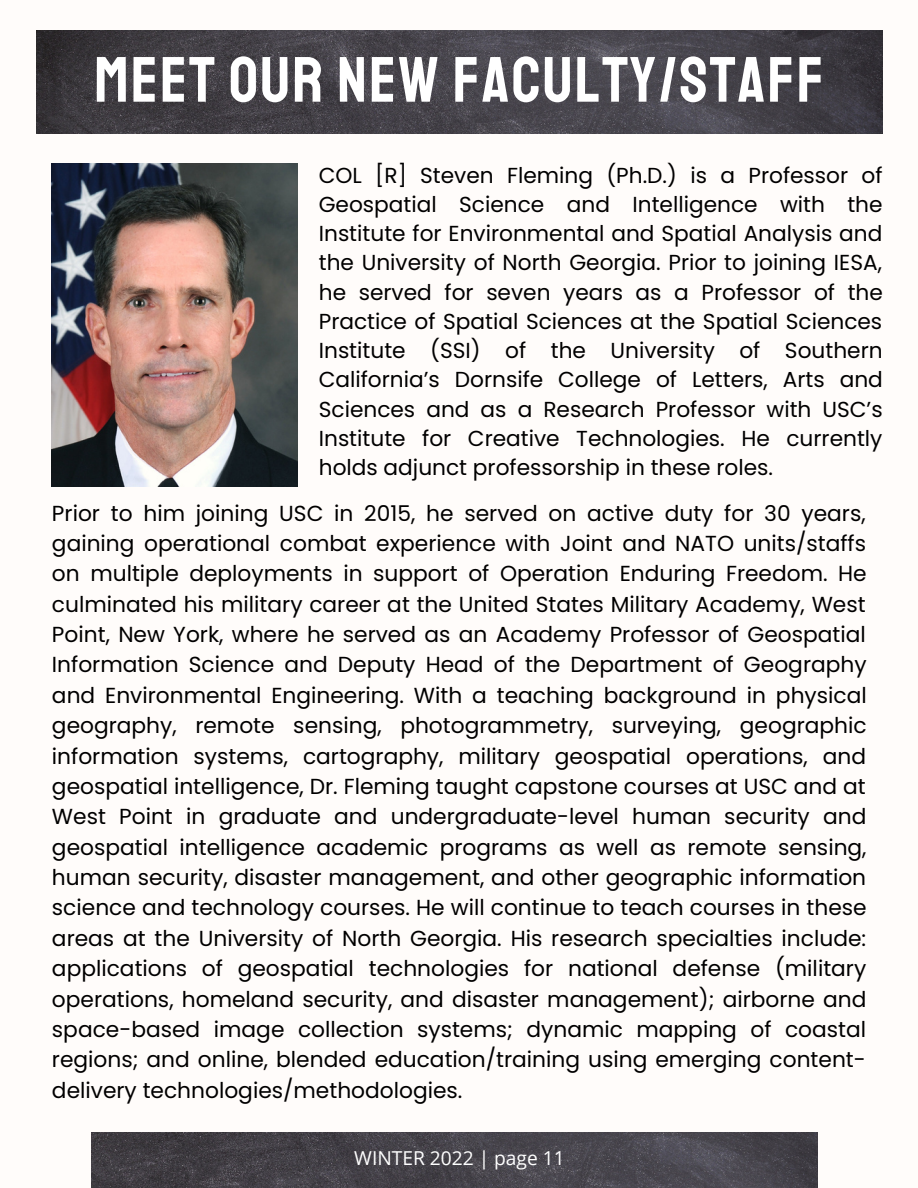
<style>
.page{position:relative;width:918px;height:1188px;background:#fffcfa}
.page>*{position:absolute;margin:0;border:0;box-sizing:border-box;transform-origin:0 0}
.t1{font:64.2px "Staatliches";letter-spacing:.035em;color:#fff}
.t2{font:21.75px/30.3px "Poppins";color:#000;text-align:justify}
.t3{font:19.2px "Open Sans";color:#fff}
</style>
<div class="page">
<img style="left:36px;top:31px;width:846px;height:102px">
<img style="left:92px;top:1132px;width:725px;height:56px">
<img style="left:52px;top:163px;width:245px;height:323px">
<h1 class="t1" style="left:94px;top:41px;width:731px">MEET OUR NEW FACULTY/STAFF</h1>
<p class="t2" style="left:319px;top:160px;width:566px;line-height:29.2px">COL [R] Steven Fleming (Ph.D.) is a Professor of Geospatial Science and Intelligence with the Institute for Environmental and Spatial Analysis and the University of North Georgia. Prior to joining IESA, he served for seven years as a Professor of the Practice of Spatial Sciences at the Spatial Sciences Institute (SSI) of the University of Southern California’s Dornsife College of Letters, Arts and Sciences and as a Research Professor with USC’s Institute for Creative Technologies. He currently holds adjunct professorship in these roles.</p>
<p class="t2" style="left:52px;top:498px;width:816px">Prior to him joining USC in 2015, he served on active duty for 30 years, gaining operational combat experience with Joint and NATO units/staffs on multiple deployments in support of Operation Enduring Freedom. He culminated his military career at the United States Military Academy, West Point, New York, where he served as an Academy Professor of Geospatial Information Science and Deputy Head of the Department of Geography and Environmental Engineering. With a teaching background in physical geography, remote sensing, photogrammetry, surveying, geographic information systems, cartography, military geospatial operations, and geospatial intelligence, Dr. Fleming taught capstone courses at USC and at West Point in graduate and undergraduate-level human security and geospatial intelligence academic programs as well as remote sensing, human security, disaster management, and other geographic information science and technology courses. He will continue to teach courses in these areas at the University of North Georgia. His research specialties include: applications of geospatial technologies for national defense (military operations, homeland security, and disaster management); airborne and space-based image collection systems; dynamic mapping of coastal regions; and online, blended education/training using emerging content&shy;delivery technologies/methodologies.</p>
<p class="t3" style="left:354px;top:1144px;width:212px">WINTER 2022 | page 11</p>
</div>
